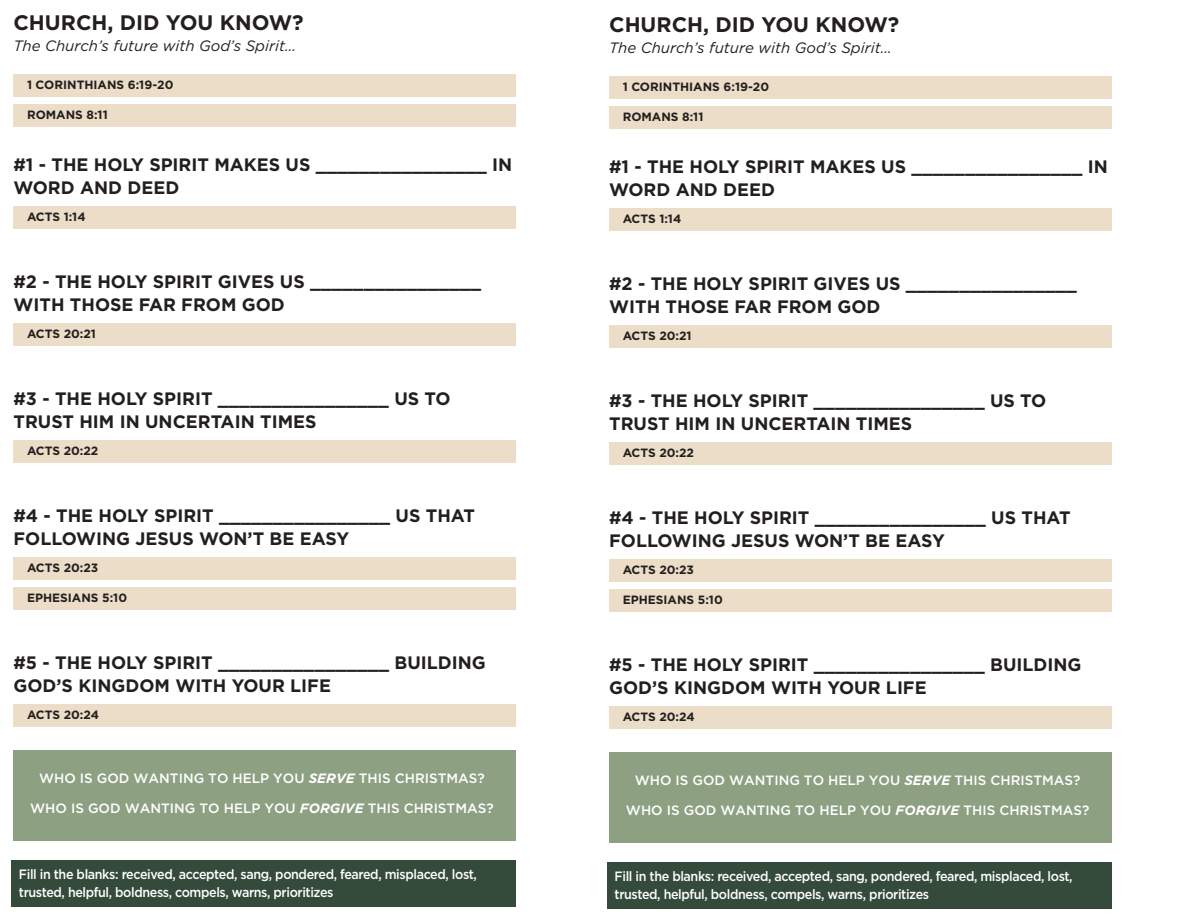
<style>
.page{position:relative;width:1188px;height:918px;background:#fff}
.page>*{position:absolute;margin:0;border:0;box-sizing:border-box;transform-origin:0 0}
.t1{font:700 21px "Gotham";color:#231f20}
.t2{font:700 18px/22.5px "Gotham";color:#231f20}
.t3{font:italic 15px "Gotham";color:#231f20}
.t4{font:500 13.5px/18px "Gotham";letter-spacing:-.03em;color:#fff;scale:.93 1}
.t5{font:500 13.5px "Gotham";color:#fff}
.t6{font:700 12px "Gotham";color:#231f20}
.s1{font-weight:700;font-style:italic}
</style>
<div class="page">
<div style="left:11px;top:860px;width:505px;height:47px;background:#344a3b"></div>
<div style="left:14px;top:74px;width:502px;height:23px;background:#ebddc7"></div>
<div style="left:14px;top:104px;width:502px;height:23px;background:#ebddc7"></div>
<div style="left:14px;top:206px;width:502px;height:23px;background:#ebddc7"></div>
<div style="left:14px;top:323px;width:502px;height:23px;background:#ebddc7"></div>
<div style="left:14px;top:440px;width:502px;height:23px;background:#ebddc7"></div>
<div style="left:14px;top:557px;width:502px;height:23px;background:#ebddc7"></div>
<div style="left:14px;top:587px;width:502px;height:23px;background:#ebddc7"></div>
<div style="left:14px;top:704px;width:502px;height:23px;background:#ebddc7"></div>
<div style="left:14px;top:750px;width:502px;height:91px;background:#8da082"></div>
<div style="left:607px;top:862px;width:504px;height:47px;background:#344a3b"></div>
<div style="left:609px;top:76px;width:502px;height:23px;background:#ebddc7"></div>
<div style="left:609px;top:106px;width:502px;height:23px;background:#ebddc7"></div>
<div style="left:609px;top:208px;width:502px;height:23px;background:#ebddc7"></div>
<div style="left:609px;top:325px;width:502px;height:23px;background:#ebddc7"></div>
<div style="left:609px;top:442px;width:502px;height:23px;background:#ebddc7"></div>
<div style="left:609px;top:559px;width:502px;height:23px;background:#ebddc7"></div>
<div style="left:609px;top:589px;width:502px;height:23px;background:#ebddc7"></div>
<div style="left:609px;top:706px;width:502px;height:23px;background:#ebddc7"></div>
<div style="left:609px;top:752px;width:502px;height:91px;background:#8da082"></div>
<p class="t1" style="left:14px;top:14px;width:292px">CHURCH, DID YOU KNOW?</p>
<p class="t3" style="left:14px;top:39px;width:284px">The Church’s future with God’s Spirit…</p>
<p class="t6" style="left:27px;top:79px;width:148px">1 CORINTHIANS 6:19-20</p>
<p class="t6" style="left:27px;top:109px;width:82px">ROMANS 8:11</p>
<p class="t2" style="left:14px;top:155px;width:500px">#1 - THE HOLY SPIRIT MAKES US ________________ IN<br>WORD AND DEED</p>
<p class="t6" style="left:27px;top:211px;width:60px">ACTS 1:14</p>
<p class="t2" style="left:14px;top:272px;width:469px">#2 - THE HOLY SPIRIT GIVES US ________________<br>WITH THOSE FAR FROM GOD</p>
<p class="t6" style="left:27px;top:328px;width:71px">ACTS 20:21</p>
<p class="t2" style="left:14px;top:389px;width:439px">#3 - THE HOLY SPIRIT ________________ US TO<br>TRUST HIM IN UNCERTAIN TIMES</p>
<p class="t6" style="left:27px;top:445px;width:73px">ACTS 20:22</p>
<p class="t2" style="left:14px;top:506px;width:463px">#4 - THE HOLY SPIRIT ________________ US THAT<br>FOLLOWING JESUS WON’T BE EASY</p>
<p class="t6" style="left:27px;top:562px;width:73px">ACTS 20:23</p>
<p class="t6" style="left:27px;top:592px;width:102px">EPHESIANS 5:10</p>
<p class="t2" style="left:14px;top:653px;width:474px">#5 - THE HOLY SPIRIT ________________ BUILDING<br>GOD’S KINGDOM WITH YOUR LIFE</p>
<p class="t6" style="left:27px;top:709px;width:74px">ACTS 20:24</p>
<p class="t5" style="left:39px;top:772px;width:447px">WHO IS GOD WANTING TO HELP YOU <span class="s1">SERVE</span> THIS CHRISTMAS?</p>
<p class="t5" style="left:30px;top:802px;width:465px">WHO IS GOD WANTING TO HELP YOU <span class="s1">FORGIVE</span> THIS CHRISTMAS?</p>
<p class="t4" style="left:19px;top:866px;width:494px">Fill in the blanks: received, accepted, sang, pondered, feared, misplaced, lost, trusted, helpful, boldness, compels, warns, prioritizes</p>
<p class="t1" style="left:609px;top:16px;width:292px">CHURCH, DID YOU KNOW?</p>
<p class="t3" style="left:609px;top:41px;width:284px">The Church’s future with God’s Spirit…</p>
<p class="t6" style="left:623px;top:81px;width:148px">1 CORINTHIANS 6:19-20</p>
<p class="t6" style="left:623px;top:111px;width:82px">ROMANS 8:11</p>
<p class="t2" style="left:609px;top:157px;width:500px">#1 - THE HOLY SPIRIT MAKES US ________________ IN<br>WORD AND DEED</p>
<p class="t6" style="left:623px;top:213px;width:60px">ACTS 1:14</p>
<p class="t2" style="left:609px;top:274px;width:469px">#2 - THE HOLY SPIRIT GIVES US ________________<br>WITH THOSE FAR FROM GOD</p>
<p class="t6" style="left:623px;top:330px;width:71px">ACTS 20:21</p>
<p class="t2" style="left:609px;top:391px;width:439px">#3 - THE HOLY SPIRIT ________________ US TO<br>TRUST HIM IN UNCERTAIN TIMES</p>
<p class="t6" style="left:623px;top:447px;width:73px">ACTS 20:22</p>
<p class="t2" style="left:609px;top:508px;width:463px">#4 - THE HOLY SPIRIT ________________ US THAT<br>FOLLOWING JESUS WON’T BE EASY</p>
<p class="t6" style="left:623px;top:564px;width:73px">ACTS 20:23</p>
<p class="t6" style="left:623px;top:594px;width:102px">EPHESIANS 5:10</p>
<p class="t2" style="left:609px;top:655px;width:474px">#5 - THE HOLY SPIRIT ________________ BUILDING<br>GOD’S KINGDOM WITH YOUR LIFE</p>
<p class="t6" style="left:623px;top:711px;width:74px">ACTS 20:24</p>
<p class="t5" style="left:635px;top:774px;width:447px">WHO IS GOD WANTING TO HELP YOU <span class="s1">SERVE</span> THIS CHRISTMAS?</p>
<p class="t5" style="left:626px;top:804px;width:465px">WHO IS GOD WANTING TO HELP YOU <span class="s1">FORGIVE</span> THIS CHRISTMAS?</p>
<p class="t4" style="left:615px;top:868px;width:494px">Fill in the blanks: received, accepted, sang, pondered, feared, misplaced, lost, trusted, helpful, boldness, compels, warns, prioritizes</p>
</div>
